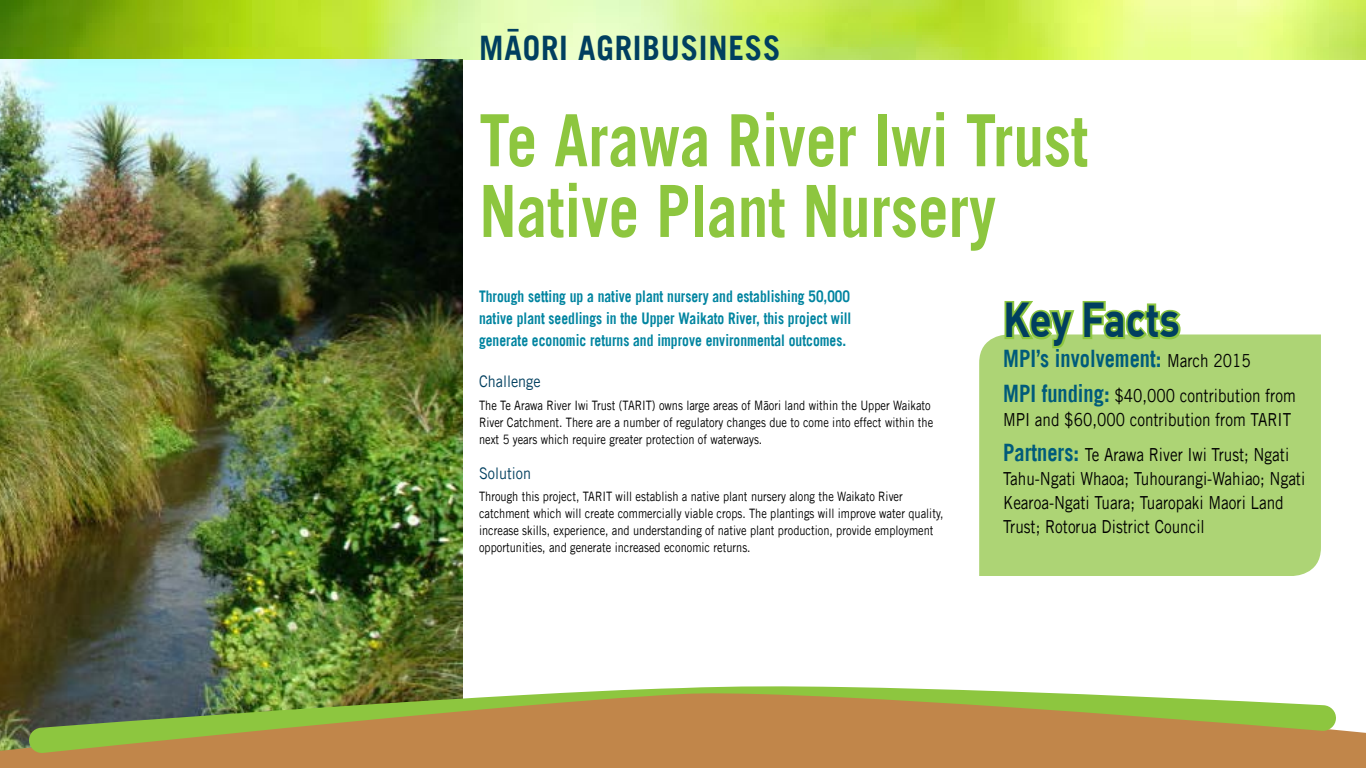
<style>
.page{position:relative;width:1366px;height:768px;background:#fff}
.page>*{position:absolute;margin:0;border:0;box-sizing:border-box;transform-origin:0 0}
._1_big_heading{font:700 72px/70.7px "Trade Gothic LT Std";color:#8dc63f;scale:.85 1}
.Key_Facts{font:700 48px "DIN";letter-spacing:-.01em;color:#003f5f;scale:.85 1}
.t1{font:700 33.8px "Trade Gothic LT Std";letter-spacing:.025em;color:#003f5f;scale:.93 1}
.Key_facts_body_text{font:700 24px "Trade Gothic LT Std";color:#005b7b;scale:.85 1}
.Key_facts_body_text-2{font:18px/24px "Trade Gothic LT Std";color:#000;scale:.85 1}
.intro{font:700 16px/22px "Trade Gothic LT Std";color:#0084a0;text-align:justify;scale:.85 1}
.sub_title{font:16px "Trade Gothic LT Std";color:#003f5f;scale:.9 1}
._3_body_copy{font:13px/17px "Trade Gothic LT Std";color:#000;scale:.85 1}
.s1{font-weight:400;font-size:18px;color:#000}
.s2{font-weight:700;font-size:24px;color:#005b7b}
</style>
<div class="page">
<img style="left:0;top:0;width:1366px;height:59px">
<div style="left:979px;top:334px;width:342px;height:242px;background:#add475"></div>
<svg style="left:1003px;top:301px;width:181px;height:49px"></svg>
<img style="left:0;top:59px;width:463px;height:631px">
<svg style="left:0;top:690px;width:1366px;height:78px;background:#bc8951"></svg>
<svg style="left:28px;top:686px;width:1308px;height:68px;background:#aa9853"></svg>
<h3 class="t1" style="left:479px;top:28px;width:325px">MĀORI AGRIBUSINESS</h3>
<p class="_1_big_heading" style="left:479px;top:104px;width:718px">Te Arawa River Iwi Trust<br>Native Plant Nursery</p>
<p class="intro" style="left:479px;top:285px;width:439px">Through setting up a native plant nursery and establishing 50,000 native plant seedlings in the Upper Waikato River, this project will generate economic returns and improve environmental outcomes.</p>
<p class="sub_title" style="left:479px;top:372px;width:70px">Challenge</p>
<p class="_3_body_copy" style="left:479px;top:396px;width:536px">The Te Arawa River Iwi Trust (TARIT) owns large areas of Māori land within the Upper Waikato<br>River Catchment. There are a number of regulatory changes due to come into effect within the next 5 years which require greater protection of waterways.</p>
<p class="sub_title" style="left:479px;top:463px;width:59px">Solution</p>
<p class="_3_body_copy" style="left:479px;top:488px;width:548px">Through this project, TARIT will establish a native plant nursery along the Waikato River catchment which will create commercially viable crops. The plantings will improve water quality, increase skills, experience, and understanding of native plant production, provide employment opportunities, and generate increased economic returns.</p>
<p class="Key_Facts" style="left:1003px;top:288px;width:210px">Key Facts</p>
<p class="Key_facts_body_text" style="left:1003px;top:344px;width:293px">MPI’s involvement: <span class="s1">March 2015</span></p>
<p class="Key_facts_body_text-2" style="left:1003px;top:384px;width:346px"><span class="s2">MPI funding:</span> $40,000 contribution from<br>MPI and $60,000 contribution from TARIT</p>
<p class="Key_facts_body_text-2" style="left:1003px;top:443px;width:357px"><span class="s2">Partners:</span> Te Arawa River Iwi Trust; Ngati Tahu-Ngati Whaoa; Tuhourangi-Wahiao; Ngati Kearoa-Ngati Tuara; Tuaropaki Maori Land Trust; Rotorua District Council</p>
</div>
